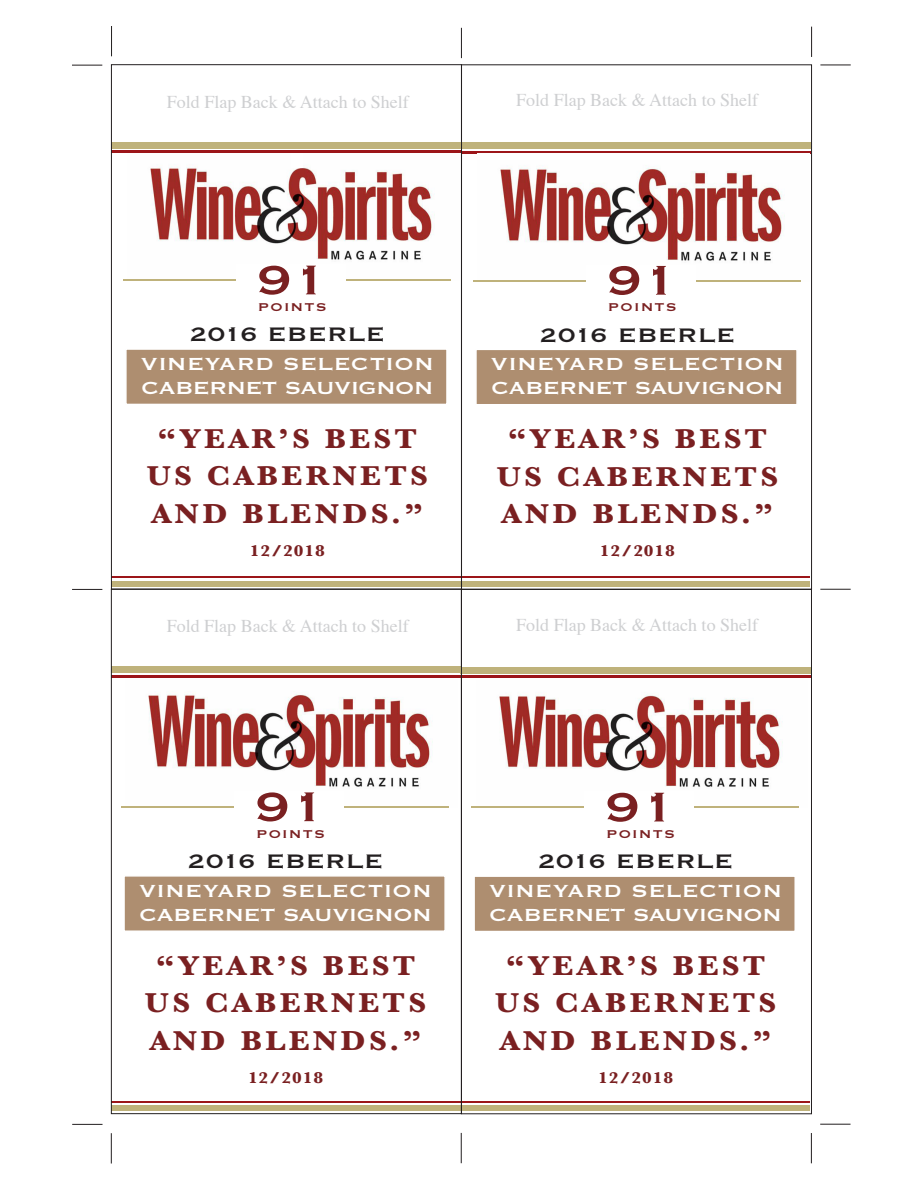
<style>
.page{position:relative;width:918px;height:1188px;background:#fff}
.page>*{position:absolute;margin:0;border:0;box-sizing:border-box;transform-origin:0 0}
.t1{font:54px "Copperplate Thirty One BC";letter-spacing:-.005em;color:#7a2021;scale:1.11 1}
.t2{font:700 28.35px/37.5px "Baskerville";letter-spacing:.1em;color:#7a2021;scale:1.11 1}
.t3{font:25.65px "Copperplate Thirty One BC";letter-spacing:.01em;color:#231f20;scale:1.11 1}
.t4{font:22.95px/24px "Copperplate Thirty One BC";letter-spacing:-.015em;color:#fff;scale:1.11 1}
.t5{font:18px "Times";color:#cecfd1}
.t6{font:700 16.2px "Baskerville";letter-spacing:.05em;color:#7a2021;scale:1.11 1}
.t7{font:14.85px "Copperplate Thirty One BC";letter-spacing:.07em;color:#7a2021;scale:1.11 1}
</style>
<div class="page">
<img style="left:128px;top:166px;width:323px;height:114px">
<div style="left:291px;top:151px;width:12px;height:17px;background:#fff"></div>
<div style="left:111px;top:142px;width:350px;height:7px;background:#bfb27b"></div>
<hr style="left:111px;top:151px;width:350px;height:2px;background:#9c1519">
<hr style="left:111px;top:577px;width:350px;height:1px;background:#9c1519">
<div style="left:111px;top:581px;width:350px;height:5px;background:#bfb27b"></div>
<hr style="left:460px;top:577px;width:350px;height:1px;background:#9c1519">
<div style="left:459px;top:581px;width:351px;height:5px;background:#bfb27b"></div>
<hr style="left:72px;top:1124px;width:31px;height:1px;background:#231f20">
<hr style="left:72px;top:589px;width:30px;height:1px;background:#231f20">
<hr style="left:72px;top:65px;width:30px;height:1px;background:#231f20">
<hr style="left:820px;top:1124px;width:31px;height:1px;background:#231f20">
<hr style="left:820px;top:589px;width:31px;height:1px;background:#231f20">
<hr style="left:820px;top:65px;width:31px;height:1px;background:#231f20">
<hr style="left:111px;top:26px;width:1px;height:30px;background:#231f20">
<hr style="left:811px;top:1133px;width:1px;height:30px;background:#231f20">
<hr style="left:461px;top:1133px;width:1px;height:30px;background:#231f20">
<hr style="left:111px;top:1133px;width:1px;height:31px;background:#231f20">
<hr style="left:811px;top:27px;width:1px;height:30px;background:#231f20">
<hr style="left:461px;top:28px;width:1px;height:30px;background:#231f20">
<div style="left:125px;top:348px;width:323px;height:57px;background:#ae8e70;border:2px solid #fff"></div>
<div style="left:461px;top:142px;width:350px;height:7px;background:#bfb27b"></div>
<hr style="left:461px;top:151px;width:350px;height:2px;background:#9c1519">
<hr style="left:124px;top:280px;width:327px;height:1px;background:#bfb27b">
<div style="left:236px;top:265px;width:110px;height:24px;background:#fff"></div>
<div style="left:111px;top:666px;width:350px;height:7px;background:#bfb27b"></div>
<hr style="left:111px;top:675px;width:350px;height:3px;background:#9c1519">
<hr style="left:111px;top:1101px;width:350px;height:2px;background:#9c1519">
<div style="left:111px;top:1106px;width:350px;height:5px;background:#bfb27b"></div>
<hr style="left:459px;top:1101px;width:351px;height:2px;background:#9c1519">
<div style="left:459px;top:1106px;width:351px;height:5px;background:#bfb27b"></div>
<svg style="left:640px;top:675px;width:12px;height:1px"></svg>
<div style="left:461px;top:667px;width:350px;height:6px;background:#bfb27b"></div>
<hr style="left:461px;top:676px;width:350px;height:2px;background:#9c1519">
<img style="left:500px;top:167px;width:285px;height:94px">
<div style="left:475px;top:349px;width:323px;height:56px;background:#ae8e70;border:2px solid #fff"></div>
<hr style="left:474px;top:280px;width:327px;height:1px;background:#bfb27b">
<div style="left:587px;top:265px;width:109px;height:24px;background:#fff"></div>
<img style="left:148px;top:693px;width:285px;height:94px">
<div style="left:123px;top:875px;width:323px;height:57px;background:#ae8e70;border:2px solid #fff"></div>
<hr style="left:122px;top:806px;width:327px;height:2px;background:#bfb27b">
<div style="left:235px;top:791px;width:109px;height:25px;background:#fff"></div>
<img style="left:476px;top:694px;width:323px;height:113px">
<div style="left:473px;top:875px;width:323px;height:57px;background:#ae8e70;border:2px solid #fff"></div>
<hr style="left:472px;top:807px;width:327px;height:1px;background:#bfb27b">
<div style="left:585px;top:792px;width:109px;height:24px;background:#fff"></div>
<p class="t5" style="left:167px;top:85px;width:244px">Fold Flap Back &amp; Attach to Shelf</p>
<p class="t5" style="left:516px;top:84px;width:244px">Fold Flap Back &amp; Attach to Shelf</p>
<p class="t1" style="left:256px;top:253px;width:67px">91</p>
<p class="t7" style="left:258px;top:300px;width:64px">POINTS</p>
<p class="t3" style="left:190px;top:322px;width:177px">2016 EBERLE</p>
<p class="t4" style="left:141px;top:352px;width:266px">VINEYARD SELECTION<br>CABERNET SAUVIGNON</p>
<p class="t2" style="left:158px;top:420px;width:235px">“YEAR’S BEST</p>
<p class="t2" style="left:147px;top:458px;width:255px">US CABERNETS<br>AND BLENDS.”</p>
<p class="t6" style="left:250px;top:539px;width:69px">12/2018</p>
<p class="t1" style="left:606px;top:253px;width:67px">91</p>
<p class="t7" style="left:608px;top:300px;width:64px">POINTS</p>
<p class="t3" style="left:540px;top:322px;width:177px">2016 EBERLE</p>
<p class="t4" style="left:491px;top:352px;width:266px">VINEYARD SELECTION<br>CABERNET SAUVIGNON</p>
<p class="t2" style="left:508px;top:420px;width:235px">“YEAR’S BEST</p>
<p class="t2" style="left:497px;top:458px;width:255px">US CABERNETS<br>AND BLENDS.”</p>
<p class="t6" style="left:600px;top:540px;width:69px">12/2018</p>
<p class="t5" style="left:167px;top:609px;width:244px">Fold Flap Back &amp; Attach to Shelf</p>
<p class="t5" style="left:516px;top:608px;width:244px">Fold Flap Back &amp; Attach to Shelf</p>
<p class="t1" style="left:254px;top:780px;width:67px">91</p>
<p class="t7" style="left:256px;top:826px;width:64px">POINTS</p>
<p class="t3" style="left:188px;top:848px;width:177px">2016 EBERLE</p>
<p class="t4" style="left:139px;top:879px;width:266px">VINEYARD SELECTION<br>CABERNET SAUVIGNON</p>
<p class="t2" style="left:156px;top:947px;width:235px">“YEAR’S BEST</p>
<p class="t2" style="left:145px;top:984px;width:255px">US CABERNETS<br>AND BLENDS.”</p>
<p class="t6" style="left:248px;top:1066px;width:69px">12/2018</p>
<p class="t1" style="left:604px;top:780px;width:67px">91</p>
<p class="t7" style="left:606px;top:827px;width:64px">POINTS</p>
<p class="t3" style="left:538px;top:849px;width:177px">2016 EBERLE</p>
<p class="t4" style="left:489px;top:879px;width:266px">VINEYARD SELECTION<br>CABERNET SAUVIGNON</p>
<p class="t2" style="left:506px;top:947px;width:235px">“YEAR’S BEST</p>
<p class="t2" style="left:495px;top:985px;width:255px">US CABERNETS<br>AND BLENDS.”</p>
<p class="t6" style="left:598px;top:1066px;width:69px">12/2018</p>
</div>
